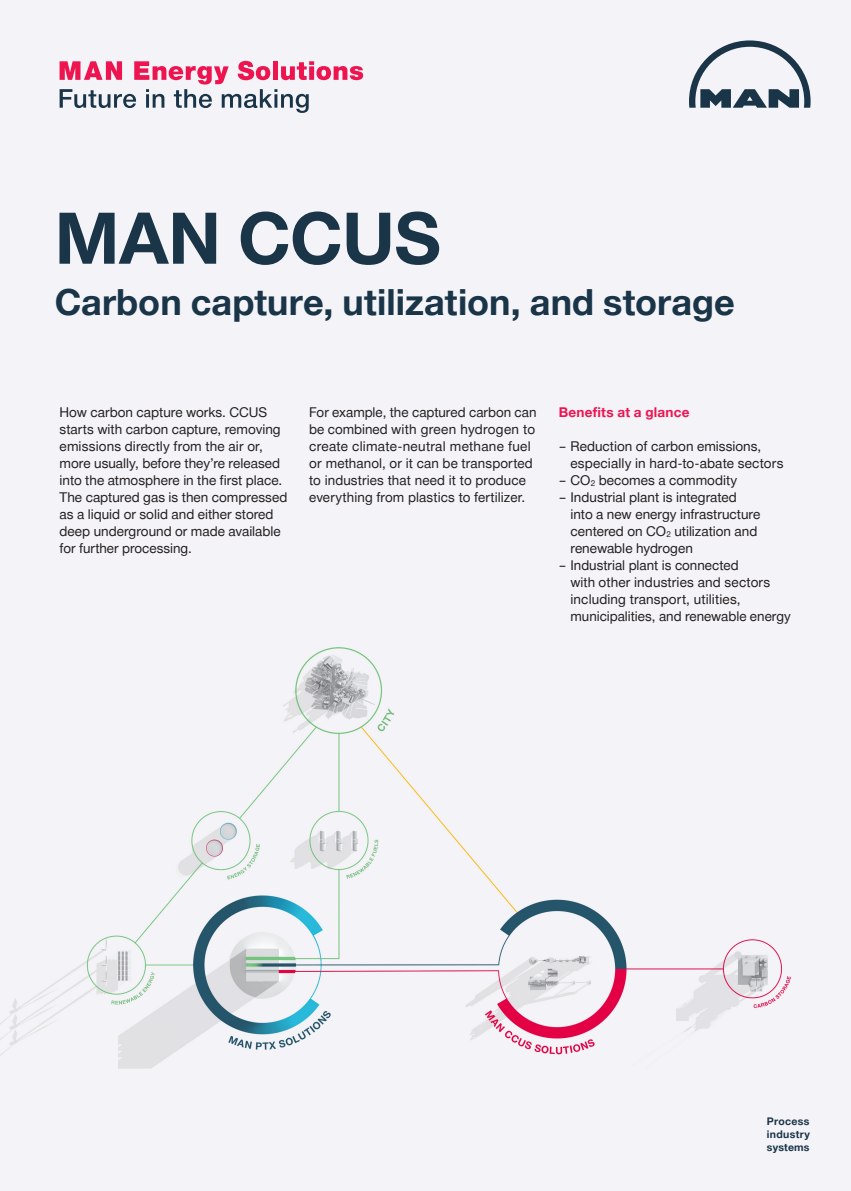
<style>
.page{position:relative;width:851px;height:1191px;background:#fff}
.page>*{position:absolute;margin:0;border:0;box-sizing:border-box;transform-origin:0 0}
.A4_11_Headline_2{font:700 71.4px "Man Global";letter-spacing:-.01em;color:#1a3548}
.A4_13_Headline_4{font:700 36px "Man Global";letter-spacing:.005em;color:#1a3548}
.A4_21_Copy{font:13.5px/17px "Man Global";letter-spacing:.005em;color:#231f20}
.A4_14_Headline_5{font:700 13.5px "Man Global";letter-spacing:.02em;color:#ed1450}
.A4_22_Small_text{font:700 10.5px "Man Global";letter-spacing:.025em;color:#1a3548}
</style>
<div class="page">
<div style="left:0;top:0;width:850px;height:1191px;background:#f4f3f8"></div>
<svg style="left:689px;top:40px;width:121px;height:68px"></svg>
<svg style="left:60px;top:61px;width:303px;height:52px"></svg>
<p class="A4_11_Headline_2" style="left:55px;top:197px;width:387px">MAN CCUS</p>
<p class="A4_13_Headline_4" style="left:55px;top:281px;width:681px">Carbon capture, utilization, and storage</p>
<p class="A4_21_Copy" style="left:60px;top:404px;width:229px">How carbon capture works. CCUS starts with carbon capture, removing emissions directly from the air or, more usually, before they’re released into the atmosphere in the first place.<br>The captured gas is then compressed as a liquid or solid and either stored deep underground or made available for further processing.</p>
<p class="A4_14_Headline_5" style="left:558px;top:404px;width:132px">Benefits at a glance</p>
<p class="A4_21_Copy" style="left:309px;top:404px;width:229px">For example, the captured carbon can be combined with green hydrogen to create climate-neutral methane fuel or methanol, or it can be transported to industries that need it to produce everything from plastics to fertilizer.</p>
<p class="A4_21_Copy" style="left:570px;top:438px;width:214px;text-indent:-12px">– Reduction of carbon emissions, especially in hard-to-abate sectors</p>
<p class="A4_21_Copy" style="left:558px;top:472px;width:180px">– CO<sub>2</sub> becomes a commodity</p>
<p class="A4_21_Copy" style="left:570px;top:489px;width:191px;text-indent:-12px">– Industrial plant is integrated into a new energy infrastructure centered on CO<sub>2</sub> utilization and renewable hydrogen</p>
<p class="A4_21_Copy" style="left:570px;top:557px;width:222px;text-indent:-12px">– Industrial plant is connected<br>with other industries and sectors including transport, utilities, municipalities, and renewable energy</p>
<p class="A4_22_Small_text" style="left:766px;top:1115px;width:44px">Process</p>
<p class="A4_22_Small_text" style="left:766px;top:1128px;width:44px">industry</p>
<p class="A4_22_Small_text" style="left:766px;top:1140px;width:44px">systems</p>
</div>
